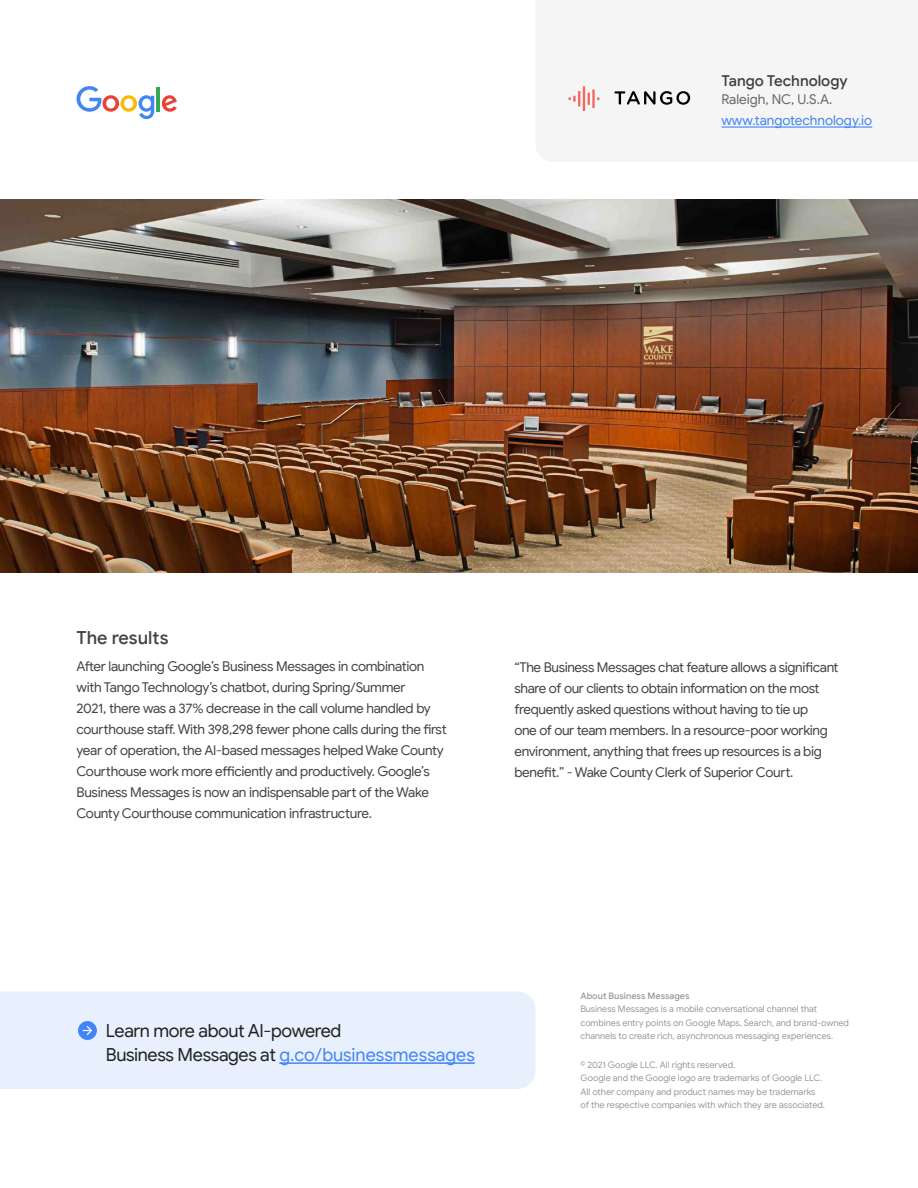
<style>
.page{position:relative;width:918px;height:1188px;background:#fff}
.page>*{position:absolute;margin:0;border:0;box-sizing:border-box;transform-origin:0 0}
.t1{font:18px/24.2px "Google Sans";letter-spacing:-.02em;color:#212121}
.t2{font:500 18px "Google Sans";color:#434343}
.t3{font:500 15px "Google Sans";color:#3c4043}
.t4{font:13.5px/21px "Google Sans";letter-spacing:-.025em;color:#434343}
.t5{font:13.5px "Google Sans";color:#4285f4}
.t6{font:13.5px "Google Sans";letter-spacing:-.005em;color:#666}
.t7{font:9px/13.5px "Google Sans";color:#999}
.t8{font:500 9px "Google Sans";color:#999}
.s1{color:#4285f4}
</style>
<div class="page">
<img style="left:0;top:200px;width:918px;height:373px">
<svg style="left:614px;top:91px;width:76px;height:14px"></svg>
<hr style="left:592px;top:89px;width:3px;height:19px;background:#f16a62">
<svg style="left:588px;top:92px;width:2px;height:13px"></svg>
<svg style="left:569px;top:91px;width:11px;height:16px"></svg>
<hr style="left:583px;top:86px;width:2px;height:25px;background:#f16a62">
<hr style="left:722px;top:126px;width:150px;height:2px;background:#4285f4">
<div style="left:0;top:992px;width:536px;height:97px;background:#e8f0fe"></div>
<hr style="left:279px;top:1062px;width:196px;height:2px;background:#4285f4">
<div style="left:78px;top:1021px;width:19px;height:19px;background:#4285f4;border-radius:50%"></div>
<svg style="left:83px;top:1026px;width:9px;height:9px"></svg>
<svg style="left:77px;top:86px;width:77px;height:33px"></svg>
<hr style="left:157px;top:87px;width:3px;height:24px;background:#34a853">
<svg style="left:162px;top:95px;width:15px;height:17px"></svg>
<p class="t3" style="left:722px;top:72px;width:128px">Tango Technology</p>
<p class="t6" style="left:722px;top:92px;width:112px">Raleigh, NC, U.S.A.</p>
<p class="t5" style="left:722px;top:113px;width:152px">www.tangotechnology.io</p>
<h1 class="t2" style="left:76px;top:627px;width:94px">The results</h1>
<p class="t4" style="left:76px;top:656px;width:372px">After launching Google’s Business Messages in combination with Tango Technology’s chatbot, during Spring/Summer<br>2021, there was a 37% decrease in the call volume handled by courthouse staff. With 398,298 fewer phone calls during the first year of operation, the AI-based messages helped Wake County Courthouse work more efficiently and productively. Google’s Business Messages is now an indispensable part of the Wake County Courthouse communication infrastructure.</p>
<p class="t4" style="left:514px;top:656px;width:326px">“The Business Messages chat feature allows a significant share of our clients to obtain information on the most frequently asked questions without having to tie up<br>one of our team members. In a resource-poor working environment, anything that frees up resources is a big benefit.” - Wake County Clerk of Superior Court.</p>
<h1 class="t1" style="left:106px;top:1018px;width:370px">Learn more about AI-powered<br>Business Messages at <span class="s1">g.co/businessmessages</span></h1>
<p class="t8" style="left:580px;top:990px;width:111px">About Business Messages</p>
<p class="t7" style="left:580px;top:1002px;width:270px">Business Messages is a mobile conversational channel that combines entry points on Google Maps, Search, and brand-owned channels to create rich, asynchronous messaging experiences.</p>
<p class="t7" style="left:580px;top:1058px;width:246px">© 2021 Google LLC. All rights reserved.<br>Google and the Google logo are trademarks of Google LLC.<br>All other company and product names may be trademarks of the respective companies with which they are associated.</p>
</div>
